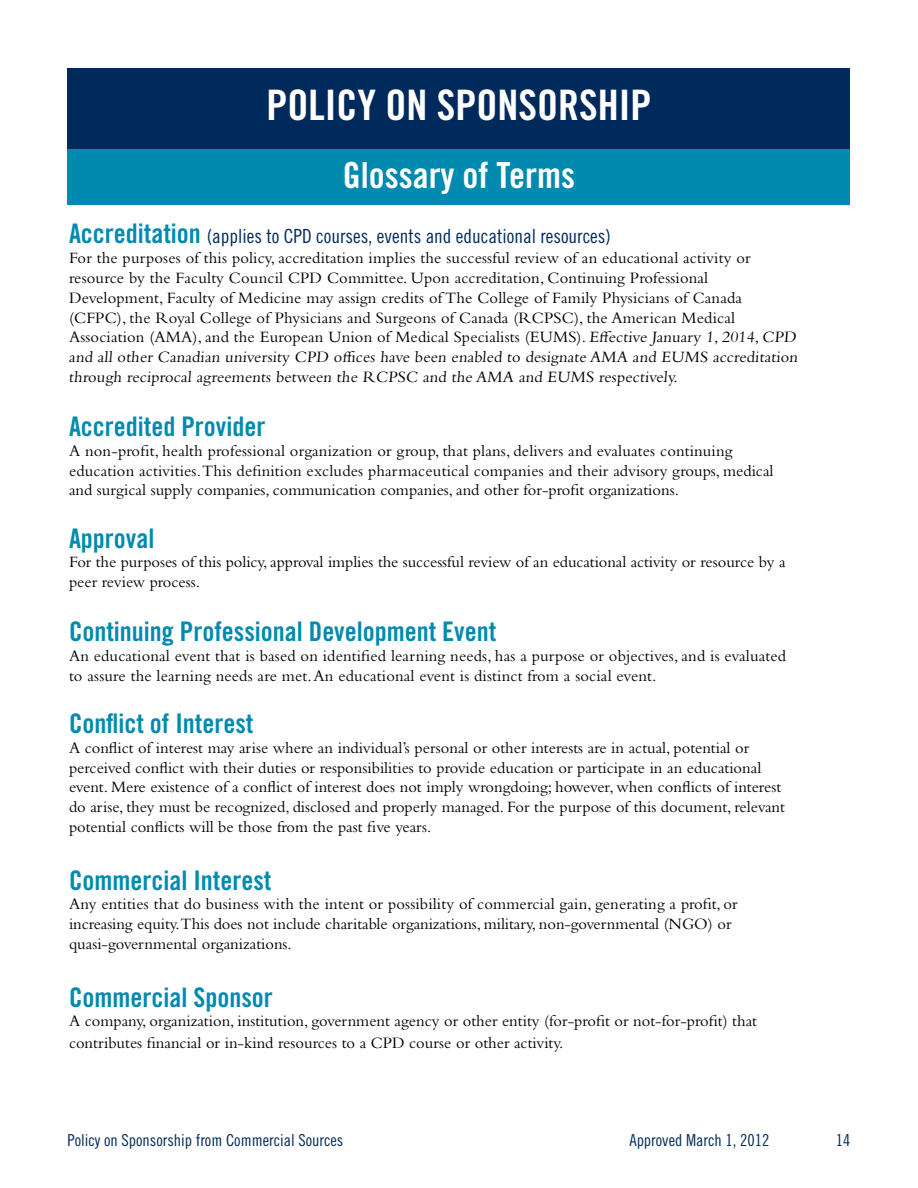
<style>
.page{position:relative;width:918px;height:1188px;background:#fff}
.page>*{position:absolute;margin:0;border:0;box-sizing:border-box;transform-origin:0 0}
.t1{font:42px "Trade Gothic LT Std Bd Cn 20";color:#fff}
.t2{font:36px "Trade Gothic LT Std Bd Cn 20";color:#fff}
.t3{font:27px "Trade Gothic LT Std Bd Cn 20";color:#008ab0}
.t4{font:19.5px "Trade Gothic LT Std Cn 18";color:#002a5c}
.t5{font:16.5px/19.8px "Bembo Std";color:#000}
.t6{font:16.5px "Trade Gothic LT Std Cn 18";color:#002a5c}
.s1{font-family:"Trade Gothic LT Std Bd Cn 20";font-size:27px;color:#008ab0}
</style>
<div class="page">
<div style="left:68px;top:68px;width:782px;height:82px;background:#002a5c"></div>
<div style="left:68px;top:150px;width:782px;height:55px;background:#008ab0"></div>
<h1 class="t1" style="left:267px;top:80px;width:386px">POLICY ON SPONSORSHIP</h1>
<h2 class="t2" style="left:343px;top:153px;width:234px">Glossary of Terms</h2>
<p class="t4" style="left:69px;top:225px;width:543px"><span class="s1">Accreditation</span> (applies to CPD courses, events and educational resources)</p>
<p class="t5" style="left:69px;top:248px;width:732px">For the purposes of this policy, accreditation implies the successful review of an educational activity or resource by the Faculty Council CPD Committee. Upon accreditation, Continuing Professional Development, Faculty of Medicine may assign credits of The College of Family Physicians of Canada (CFPC), the Royal College of Physicians and Surgeons of Canada (RCPSC), the American Medical Association (AMA), and the European Union of Medical Specialists (EUMS). Effective January 1, 2014, CPD and all other Canadian university CPD offices have been enabled to designate AMA and EUMS accreditation through reciprocal agreements between the RCPSC and the AMA and EUMS respectively.</p>
<h3 class="t3" style="left:69px;top:410px;width:198px">Accredited Provider</h3>
<p class="t5" style="left:69px;top:440px;width:706px">A non-profit, health professional organization or group, that plans, delivers and evaluates continuing education activities. This definition excludes pharmaceutical companies and their advisory groups, medical and surgical supply companies, communication companies, and other for-profit organizations.</p>
<h3 class="t3" style="left:69px;top:522px;width:87px">Approval</h3>
<p class="t5" style="left:69px;top:552px;width:718px">For the purposes of this policy, approval implies the successful review of an educational activity or resource by a peer review process.</p>
<h3 class="t3" style="left:69px;top:615px;width:429px">Continuing Professional Development Event</h3>
<p class="t5" style="left:69px;top:646px;width:719px">An educational event that is based on identified learning needs, has a purpose or objectives, and is evaluated to assure the learning needs are met. An educational event is distinct from a social event.</p>
<h3 class="t3" style="left:69px;top:707px;width:186px">Conflict of Interest</h3>
<p class="t5" style="left:69px;top:737px;width:718px">A conflict of interest may arise where an individual’s personal or other interests are in actual, potential or perceived conflict with their duties or responsibilities to provide education or participate in an educational event. Mere existence of a conflict of interest does not imply wrongdoing; however, when conflicts of interest do arise, they must be recognized, disclosed and properly managed. For the purpose of this document, relevant potential conflicts will be those from the past five years.</p>
<h3 class="t3" style="left:69px;top:864px;width:204px">Commercial Interest</h3>
<p class="t5" style="left:69px;top:894px;width:670px">Any entities that do business with the intent or possibility of commercial gain, generating a profit, or increasing equity.This does not include charitable organizations, military, non-governmental (NGO) or quasi-governmental organizations.</p>
<h3 class="t3" style="left:69px;top:981px;width:205px">Commercial Sponsor</h3>
<p class="t5" style="left:69px;top:1010px;width:690px;line-height:21.6px">A company, organization, institution, government agency or other entity (for-profit or not-for-profit) that contributes financial or in-kind resources to a CPD course or other activity.</p>
<p class="t6" style="left:68px;top:1131px;width:277px">Policy on Sponsorship from Commercial Sources</p>
<p class="t6" style="left:629px;top:1131px;width:142px">Approved March 1, 2012</p>
<p class="t6" style="left:836px;top:1130px;width:16px">14</p>
</div>
